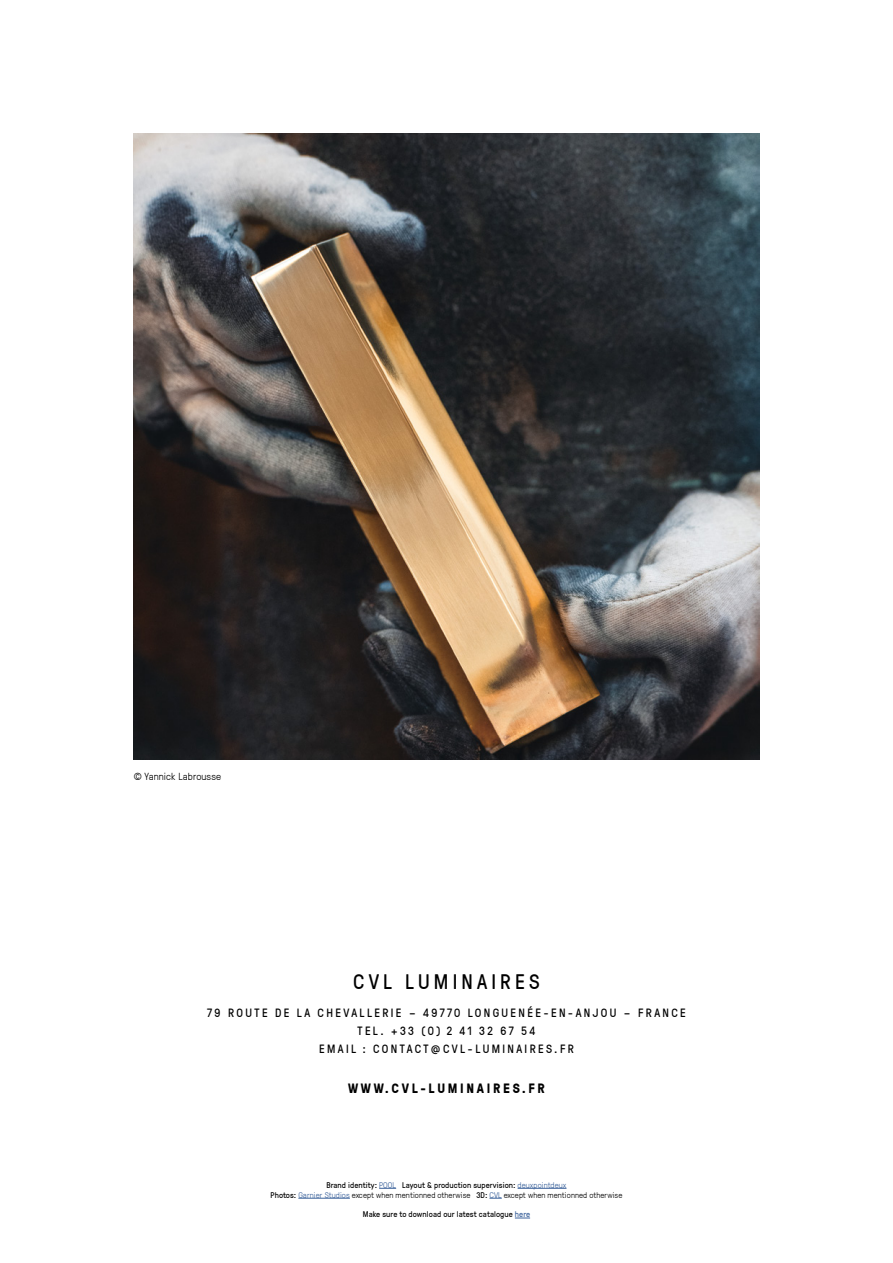
<style>
.page{position:relative;width:893px;height:1263px;background:#fff}
.page>*{position:absolute;margin:0;border:0;box-sizing:border-box;transform-origin:0 0}
.Intro_produit{font:21px "GT Pressura";letter-spacing:.2em;color:#000}
.Intro_produit-2{font:700 13.5px "GT Pressura";letter-spacing:.2em;color:#000}
.Intro_produit-3{font:12px "GT Pressura";letter-spacing:.2em;color:#000}
.t1{font:300 10.2px "GT Pressura";letter-spacing:.01em;color:#000}
.t2{font:8.25px "GT Pressura";letter-spacing:.01em;color:#000}
.t3{font:300 8.25px "GT Pressura";letter-spacing:.01em;color:#000}
.s1{font-weight:300;color:#3b629b}
.s2{font-weight:400}
.s3{color:#3b629b}
</style>
<div class="page">
<img style="left:134px;top:134px;width:625px;height:625px">
<svg style="left:379px;top:1188px;width:17px;height:1px"></svg>
<hr style="left:518px;top:1188px;width:48px;height:1px;background:#3b629b">
<hr style="left:298px;top:1198px;width:52px;height:1px;background:#3b629b">
<svg style="left:489px;top:1198px;width:13px;height:1px"></svg>
<svg style="left:515px;top:1218px;width:15px;height:1px"></svg>
<p class="t1" style="left:134px;top:769px;width:89px">© Yannick Labrousse</p>
<p class="Intro_produit" style="left:353px;top:966px;width:188px">CVL LUMINAIRES</p>
<p class="Intro_produit-3" style="left:207px;top:1004px;width:480px">79 ROUTE DE LA CHEVALLERIE – 49770 LONGUENÉE-EN-ANJOU – FRANCE</p>
<p class="Intro_produit-3" style="left:358px;top:1022px;width:179px">TEL. +33 (0) 2 41 32 67 54</p>
<p class="Intro_produit-3" style="left:319px;top:1040px;width:256px">EMAIL : CONTACT@CVL-LUMINAIRES.FR</p>
<p class="Intro_produit-2" style="left:348px;top:1078px;width:198px">WWW.CVL-LUMINAIRES.FR</p>
<p class="t2" style="left:326px;top:1179px;width:242px">Brand identity: <span class="s1">POOL</span> Layout &amp; production supervision: <span class="s1">deuxpointdeux</span></p>
<p class="t3" style="left:271px;top:1189px;width:353px"><span class="s2">Photos:</span> <span class="s3">Garnier Studios</span> except when mentionned otherwise <span class="s2">3D:</span> <span class="s3">CVL</span> except when mentionned otherwise</p>
<p class="t2" style="left:363px;top:1208px;width:169px">Make sure to download our latest catalogue <span class="s3">here</span></p>
</div>
